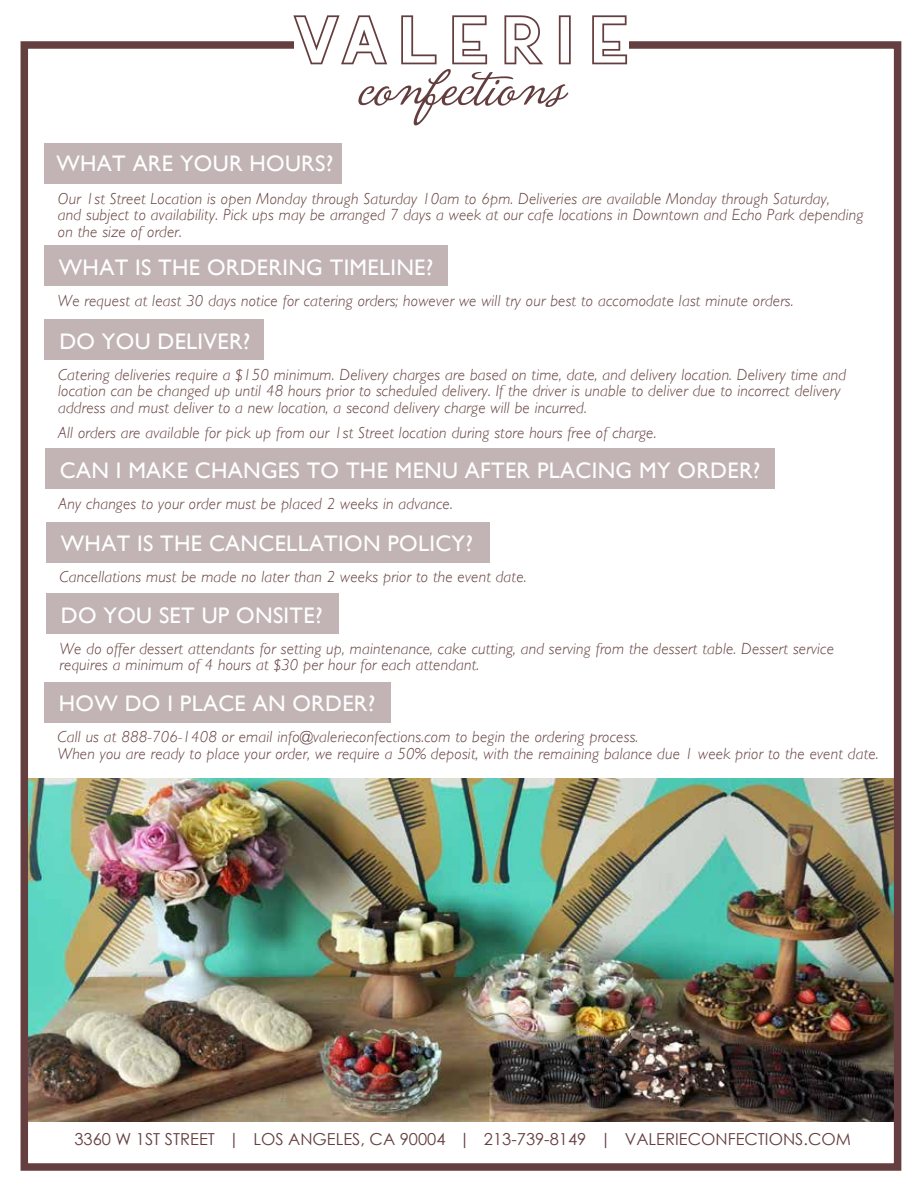
<style>
.page{position:relative;width:918px;height:1188px;background:#fff}
.page>*{position:absolute;margin:0;border:0;box-sizing:border-box;transform-origin:0 0}
.t1{font:22.5px "Gill Sans";letter-spacing:.015em;color:#fff}
.t2{font:16.5px "Century Gothic";color:#653e3f}
.t3{font:italic 300 16.2px/16.5px "Gill Sans";letter-spacing:.015em;color:#65403f}
</style>
<div class="page">
<img style="left:30px;top:778px;width:862px;height:344px">
<div style="left:21px;top:41px;width:880px;height:1130px;border:8px solid #653e3f"></div>
<div style="left:294px;top:14px;width:334px;height:52px;background:#fff"></div>
<svg style="left:293px;top:15px;width:334px;height:110px"></svg>
<div style="left:45px;top:144px;width:297px;height:40px;background:#c2b4b5"></div>
<div style="left:44px;top:246px;width:403px;height:40px;background:#c2b4b5"></div>
<div style="left:45px;top:320px;width:219px;height:40px;background:#c2b4b5"></div>
<div style="left:45px;top:449px;width:729px;height:40px;background:#c2b4b5"></div>
<div style="left:46px;top:522px;width:443px;height:41px;background:#c2b4b5"></div>
<div style="left:44px;top:682px;width:346px;height:41px;background:#c2b4b5"></div>
<div style="left:46px;top:594px;width:292px;height:40px;background:#c2b4b5"></div>
<h1 class="t1" style="left:56px;top:150px;width:278px">WHAT ARE YOUR HOURS?</h1>
<p class="t3" style="left:58px;top:190px;width:807px">Our 1st Street Location is open Monday through Saturday 10am to 6pm. Deliveries are available Monday through Saturday,<br>and subject to availability. Pick ups may be arranged 7 days a week at our cafe locations in Downtown and Echo Park depending on the size of order.</p>
<h1 class="t1" style="left:59px;top:254px;width:376px">WHAT IS THE ORDERING TIMELINE?</h1>
<p class="t3" style="left:58px;top:292px;width:738px">We request at least 30 days notice for catering orders; however we will try our best to accomodate last minute orders.</p>
<h1 class="t1" style="left:59px;top:328px;width:193px">DO YOU DELIVER?</h1>
<p class="t3" style="left:58px;top:366px;width:790px">Catering deliveries require a $150 minimum. Delivery charges are based on time, date, and delivery location. Delivery time and location can be changed up until 48 hours prior to scheduled delivery. If the driver is unable to deliver due to incorrect delivery address and must deliver to a new location, a second delivery charge will be incurred.</p>
<p class="t3" style="left:58px;top:425px;width:600px">All orders are available for pick up from our 1st Street location during store hours free of charge.</p>
<h1 class="t1" style="left:60px;top:457px;width:702px">CAN I MAKE CHANGES TO THE MENU AFTER PLACING MY ORDER?</h1>
<p class="t3" style="left:59px;top:495px;width:396px">Any changes to your order must be placed 2 weeks in advance.</p>
<h1 class="t1" style="left:61px;top:530px;width:414px">WHAT IS THE CANCELLATION POLICY?</h1>
<p class="t3" style="left:60px;top:569px;width:468px">Cancellations must be made no later than 2 weeks prior to the event date.</p>
<h1 class="t1" style="left:61px;top:602px;width:263px">DO YOU SET UP ONSITE?</h1>
<p class="t3" style="left:60px;top:640px;width:776px">We do offer dessert attendants for setting up, maintenance, cake cutting, and serving from the dessert table. Dessert service requires a minimum of 4 hours at $30 per hour for each attendant.</p>
<h1 class="t1" style="left:59px;top:690px;width:318px">HOW DO I PLACE AN ORDER?</h1>
<p class="t3" style="left:58px;top:729px;width:823px">Call us at 888-706-1408 or email info@valerieconfections.com to begin the ordering process.<br>When you are ready to place your order, we require a 50% deposit, with the remaining balance due 1 week prior to the event date.</p>
<p class="t2" style="left:74px;top:1129px;width:778px">3360 W 1ST STREET | LOS ANGELES, CA 90004 | 213-739-8149 | VALERIECONFECTIONS.COM</p>
</div>
